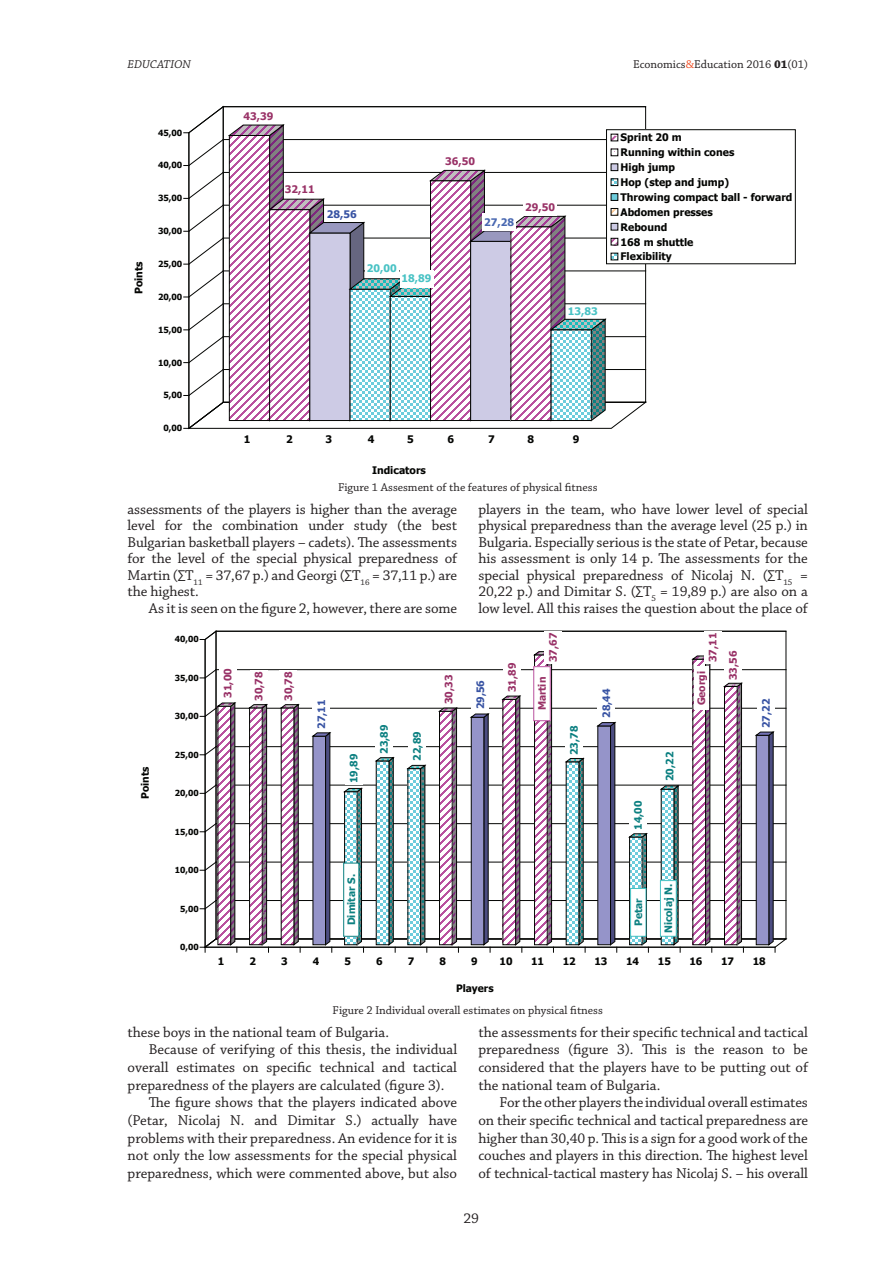
<style>
.page{position:relative;width:893px;height:1263px;background:#fff}
.page>*{position:absolute;margin:0;border:0;box-sizing:border-box;transform-origin:0 0}
.t1{font:15px/16.5px "Chaparral Pro";color:#231f20;text-align:justify}
.t2{font:italic 13.05px "Tahoma";color:#040503}
.t3{font:12px "Chaparral Pro";color:#231f20}
.t4{font:italic 12px "Chaparral Pro";color:#231f20}
.t5{font:700 10.5px/14.9px "Tahoma";color:#040503}
.t6{font:700 10.5px "Tahoma";letter-spacing:.005em;color:#993267}
.t7{font:700 10.5px "Tahoma";letter-spacing:.005em;color:#48c2c4}
.t8{font:700 10.5px "Tahoma";color:#3853a3}
.t9{font:700 10.5px "Tahoma";color:#4968b1}
.t10{font:700 10.2px "Tahoma";letter-spacing:.005em;color:#0c8081}
.t11{font:700 10.2px/20.4px "Tahoma";letter-spacing:.005em;color:#993267}
.t12{font:700 10.2px "Tahoma";letter-spacing:.005em;color:#040503}
.t13{font:700 10.2px "Tahoma";letter-spacing:.005em;color:#3853a3}
.t14{font:700 8.55px "Tahoma";letter-spacing:.005em;color:#040503}
.t15{font:700 8.4px "Tahoma";letter-spacing:.005em;color:#040503}
.s1{color:#f04d22}
.s2{font-weight:700}
.s3{font-weight:700;font-style:normal}
.s4{color:#ee1f23}
</style>
<div class="page">
<svg style="left:184px;top:106px;width:462px;height:323px"></svg>
<div style="left:606px;top:130px;width:189px;height:134px;background:#fff"></div>
<div style="left:611px;top:164px;width:7px;height:7px;background:#cdcbe5"></div>
<div style="left:611px;top:163px;width:7px;height:8px;border:1px solid #040503"></div>
<div style="left:611px;top:178px;width:7px;height:8px;border:1px solid #040503"></div>
<div style="left:611px;top:194px;width:7px;height:6px;background:#6dccdc"></div>
<div style="left:611px;top:193px;width:7px;height:8px;border:1px solid #040503"></div>
<div style="left:611px;top:208px;width:7px;height:8px;border:1px solid #040503"></div>
<div style="left:611px;top:223px;width:7px;height:7px;background:#cdcbe5"></div>
<div style="left:611px;top:223px;width:7px;height:8px;border:1px solid #040503"></div>
<div style="left:611px;top:238px;width:7px;height:8px;border:1px solid #040503"></div>
<svg style="left:200px;top:630px;width:587px;height:322px"></svg>
<div style="left:631px;top:888px;width:15px;height:48px;background:#fff"></div>
<div style="left:630px;top:888px;width:16px;height:48px;border:1px solid #48c2c4"></div>
<div style="left:344px;top:863px;width:15px;height:73px;background:#fff"></div>
<div style="left:660px;top:880px;width:16px;height:56px;background:#fff"></div>
<div style="left:660px;top:880px;width:16px;height:56px;border:1px solid #48c2c4"></div>
<div style="left:534px;top:667px;width:16px;height:54px;background:#fff"></div>
<div style="left:694px;top:667px;width:14px;height:43px;background:#fff"></div>
<p class="t4" style="left:128px;top:58px;width:65px">EDUCATION</p>
<p class="t3" style="left:633px;top:58px;width:176px">Economics<span class="s1">&amp;</span>Education 2016 <span class="s2">01</span>(01)</p>
<p class="t5" style="left:132px;top:294px;width:34px;rotate:-90deg">Points</p>
<p class="t14" style="left:158px;top:127px;width:26px">45,00</p>
<p class="t14" style="left:158px;top:159px;width:26px">40,00</p>
<p class="t14" style="left:158px;top:192px;width:26px">35,00</p>
<p class="t14" style="left:158px;top:225px;width:26px">30,00</p>
<p class="t14" style="left:158px;top:258px;width:26px">25,00</p>
<p class="t14" style="left:158px;top:291px;width:26px">20,00</p>
<p class="t14" style="left:158px;top:324px;width:26px">15,00</p>
<p class="t14" style="left:158px;top:356px;width:26px">10,00</p>
<p class="t14" style="left:163px;top:389px;width:20px">5,00</p>
<p class="t14" style="left:163px;top:422px;width:20px">0,00</p>
<p class="t6" style="left:243px;top:109px;width:31px">43,39</p>
<p class="t6" style="left:285px;top:182px;width:31px">32,11</p>
<p class="t8" style="left:327px;top:207px;width:31px">28,56</p>
<p class="t6" style="left:445px;top:154px;width:31px">36,50</p>
<p class="t9" style="left:484px;top:215px;width:31px">27,28</p>
<p class="t6" style="left:525px;top:200px;width:31px">29,50</p>
<p class="t7" style="left:367px;top:261px;width:31px">20,00</p>
<p class="t7" style="left:402px;top:271px;width:31px">18,89</p>
<p class="t7" style="left:568px;top:304px;width:31px">13,83</p>
<p class="t5" style="left:621px;top:131px;width:173px">Sprint 20 m<br>Running within cones<br>High jump<br>Hop (step and jump)<br>Throwing compact ball - forward<br>Abdomen presses<br>Rebound<br>168 m shuttle<br>Flexibility</p>
<p class="t5" style="left:244px;top:432px;width:8px">1</p>
<p class="t5" style="left:286px;top:432px;width:8px">2</p>
<p class="t5" style="left:326px;top:432px;width:8px">3</p>
<p class="t5" style="left:368px;top:432px;width:8px">4</p>
<p class="t5" style="left:407px;top:432px;width:8px">5</p>
<p class="t5" style="left:447px;top:432px;width:8px">6</p>
<p class="t5" style="left:488px;top:432px;width:8px">7</p>
<p class="t5" style="left:528px;top:432px;width:8px">8</p>
<p class="t5" style="left:573px;top:432px;width:8px">9</p>
<p class="t3" style="left:338px;top:480px;width:261px">Figure 1 Assesment of the features of physical fitness</p>
<p class="t1" style="left:128px;top:501px;width:331px">assessments of the players is higher than the average level for the combination under study (the best Bulgarian basketball players – cadets). The assessments for the level of the special physical preparedness of Martin (∑T<sub>11</sub> = 37,67 p.) and Georgi (∑T<sub>16</sub> = 37,11 p.) are the highest.</p>
<p class="t1" style="left:149px;top:600px;width:310px">As it is seen on the figure 2, however, there are some</p>
<p class="t5" style="left:372px;top:463px;width:55px">Indicators</p>
<p class="t1" style="left:478px;top:501px;width:331px">players in the team, who have lower level of special physical preparedness than the average level (25 p.) in Bulgaria. Especially serious is the state of Petar, because his assessment is only 14 p. The assessments for the special physical preparedness of Nicolaj N. (∑T<sub>15</sub> = 20,22 p.) and Dimitar S. (∑T<sub>5</sub> = 19,89 p.) are also on a low level. All this raises the question about the place of</p>
<p class="t12" style="left:138px;top:799px;width:34px;rotate:-90deg">Points</p>
<p class="t15" style="left:175px;top:633px;width:25px">40,00</p>
<p class="t15" style="left:175px;top:672px;width:25px">35,00</p>
<p class="t15" style="left:175px;top:710px;width:25px">30,00</p>
<p class="t15" style="left:175px;top:749px;width:25px">25,00</p>
<p class="t15" style="left:175px;top:787px;width:25px">20,00</p>
<p class="t15" style="left:175px;top:826px;width:25px">15,00</p>
<p class="t15" style="left:175px;top:864px;width:25px">10,00</p>
<p class="t15" style="left:180px;top:903px;width:20px">5,00</p>
<p class="t15" style="left:180px;top:941px;width:20px">0,00</p>
<p class="t11" style="left:218px;top:698px;width:31px;rotate:-90deg">31,00</p>
<p class="t11" style="left:249px;top:701px;width:31px;rotate:-90deg">30,78</p>
<p class="t11" style="left:279px;top:701px;width:31px;rotate:-90deg">30,78</p>
<p class="t13" style="left:314px;top:729px;width:31px;rotate:-90deg">27,11</p>
<p class="t10" style="left:347px;top:783px;width:31px;rotate:-90deg">19,89</p>
<p class="t10" style="left:377px;top:754px;width:31px;rotate:-90deg">23,89</p>
<p class="t10" style="left:410px;top:761px;width:31px;rotate:-90deg">22,89</p>
<p class="t11" style="left:439px;top:704px;width:31px;rotate:-90deg">30,33</p>
<p class="t13" style="left:473px;top:709px;width:31px;rotate:-90deg">29,56</p>
<p class="t10" style="left:344px;top:925px;width:53px;rotate:-90deg">Dimitar S.</p>
<p class="t11" style="left:502px;top:692px;width:31px;rotate:-90deg">31,89</p>
<p class="t11" style="left:543px;top:662px;width:31px;rotate:-90deg">37,67</p>
<p class="t11" style="left:703px;top:680px;width:49px;text-indent:18px;rotate:-90deg">37,11<br>33,56</p>
<p class="t11" style="left:532px;top:710px;width:35px;rotate:-90deg">Martin</p>
<p class="t11" style="left:692px;top:705px;width:36px;rotate:-90deg">Georgi</p>
<p class="t13" style="left:599px;top:718px;width:31px;rotate:-90deg">28,44</p>
<p class="t10" style="left:567px;top:755px;width:31px;rotate:-90deg">23,78</p>
<p class="t10" style="left:631px;top:830px;width:31px;rotate:-90deg">14,00</p>
<p class="t10" style="left:663px;top:781px;width:31px;rotate:-90deg">20,22</p>
<p class="t10" style="left:631px;top:926px;width:29px;rotate:-90deg">Petar</p>
<p class="t10" style="left:661px;top:933px;width:51px;rotate:-90deg">Nicolaj N.</p>
<p class="t13" style="left:759px;top:728px;width:31px;rotate:-90deg">27,22</p>
<p class="t12" style="left:218px;top:954px;width:8px">1</p>
<p class="t12" style="left:249px;top:954px;width:8px">2</p>
<p class="t12" style="left:281px;top:954px;width:8px">3</p>
<p class="t12" style="left:313px;top:954px;width:8px">4</p>
<p class="t12" style="left:344px;top:954px;width:8px">5</p>
<p class="t12" style="left:376px;top:954px;width:8px">6</p>
<p class="t12" style="left:408px;top:954px;width:8px">7</p>
<p class="t12" style="left:439px;top:954px;width:8px">8</p>
<p class="t12" style="left:471px;top:954px;width:8px">9</p>
<p class="t12" style="left:499px;top:954px;width:15px">10</p>
<p class="t12" style="left:531px;top:954px;width:15px">11</p>
<p class="t12" style="left:563px;top:954px;width:15px">12</p>
<p class="t12" style="left:594px;top:954px;width:15px">13</p>
<p class="t12" style="left:626px;top:954px;width:15px">14</p>
<p class="t12" style="left:658px;top:954px;width:15px">15</p>
<p class="t12" style="left:689px;top:954px;width:15px">16</p>
<p class="t12" style="left:721px;top:954px;width:15px">17</p>
<p class="t12" style="left:753px;top:954px;width:15px">18</p>
<p class="t12" style="left:456px;top:981px;width:39px">Players</p>
<p class="t2" style="left:299px;top:1022px;width:363px"><span class="s3">F i g . 2 .</span> Individualoverallestimateson <span class="s4">physical</span> fitness</p>
<p class="t3" style="left:333px;top:1003px;width:272px">Figure 2 Individual overall estimates on physical fitness</p>
<p class="t1" style="left:478px;top:1024px;width:331px;line-height:17.7px">the assessments for their specific technical and tactical preparedness (figure 3). This is the reason to be considered that the players have to be putting out of the national team of Bulgaria.</p>
<p class="t1" style="left:478px;top:1094px;width:331px;line-height:17.7px;text-indent:21px">For the other players the individual overall estimates on their specific technical and tactical preparedness are higher than 30,40 p. This is a sign for a good work of the couches and players in this direction. The highest level of technical-tactical mastery has Nicolaj S. – his overall</p>
<p class="t1" style="left:128px;top:1024px;width:263px">these boys in the national team of Bulgaria.</p>
<p class="t1" style="left:149px;top:1042px;width:310px">Because of verifying of this thesis, the individual</p>
<p class="t1" style="left:128px;top:1059px;width:331px">overall estimates on specific technical and tactical</p>
<p class="t1" style="left:128px;top:1077px;width:318px">preparedness of the players are calculated (figure 3).</p>
<p class="t1" style="left:149px;top:1095px;width:310px">The figure shows that the players indicated above</p>
<p class="t1" style="left:128px;top:1112px;width:331px">(Petar, Nicolaj N. and Dimitar S.) actually have</p>
<p class="t1" style="left:128px;top:1130px;width:331px">problems with their preparedness. An evidence for it is</p>
<p class="t1" style="left:128px;top:1148px;width:331px">not only the low assessments for the special physical</p>
<p class="t1" style="left:128px;top:1165px;width:331px">preparedness, which were commented above, but also</p>
<p class="t1" style="left:463px;top:1210px;width:17px">29</p>
</div>
